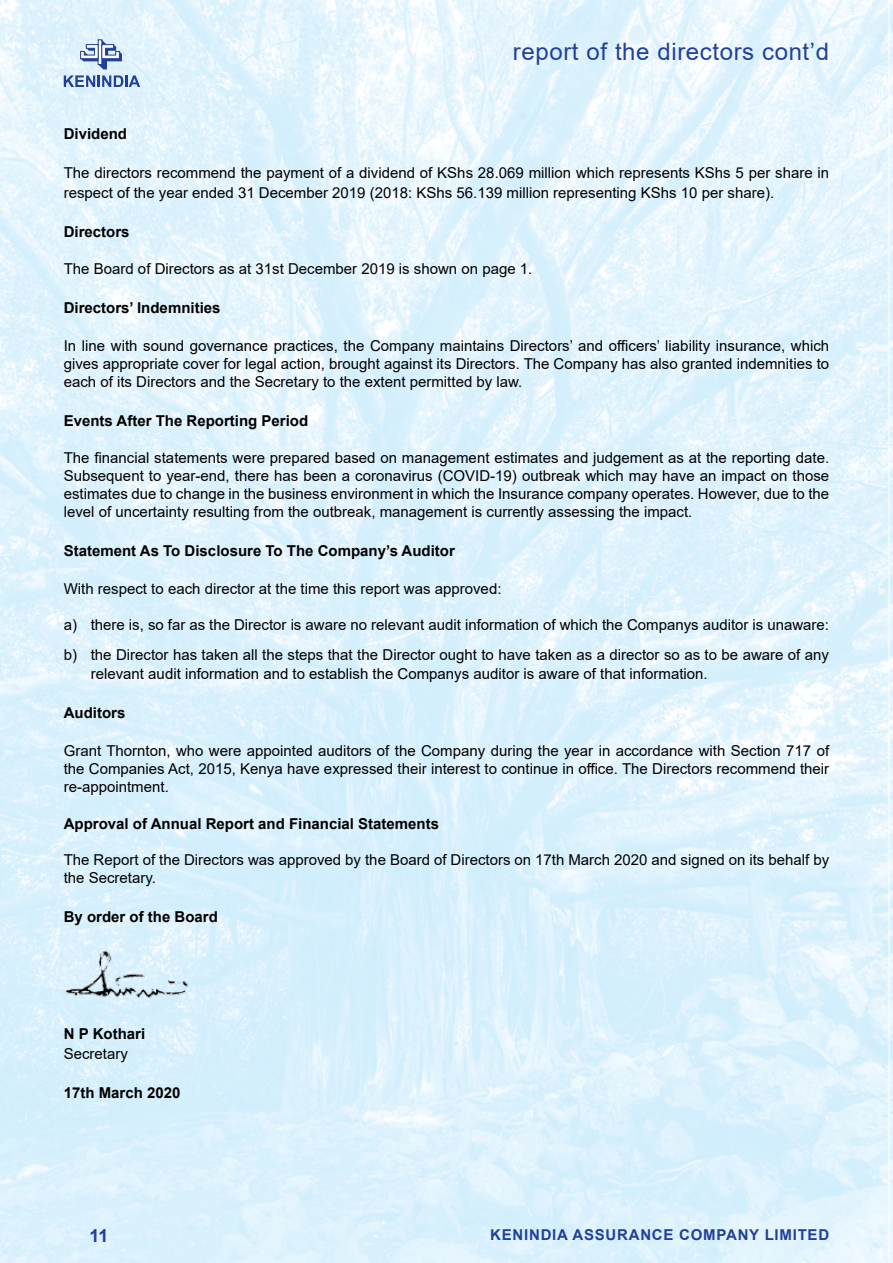
<style>
.page{position:relative;width:893px;height:1263px;background:#fff}
.page>*{position:absolute;margin:0;border:0;box-sizing:border-box;transform-origin:0 0}
.t1{font:24px "Arial";letter-spacing:.025em;color:#21409a}
.t2{font:700 18px "Arial";color:#21409a}
.t3{font:15px/18px "Arial";color:#000}
.t4{font:700 15px "Arial";color:#000}
.t5{font:700 15px "Arial";letter-spacing:.05em;color:#21409a}
</style>
<div class="page">
<img style="left:0;top:0;width:893px;height:1263px">
<svg style="left:80px;top:40px;width:42px;height:29px"></svg>
<svg style="left:64px;top:75px;width:76px;height:12px"></svg>
<img style="left:64px;top:948px;width:127px;height:52px">
<h1 class="t1" style="left:513px;top:35px;width:318px">report of the directors cont’d</h1>
<p class="t4" style="left:64px;top:123px;width:65px">Dividend</p>
<p class="t3" style="left:64px;top:163px;width:767px;line-height:19.5px">The directors recommend the payment of a dividend of KShs 28.069 million which represents KShs 5 per share in respect of the year ended 31 December 2019 (2018: KShs 56.139 million representing KShs 10 per share).</p>
<p class="t4" style="left:64px;top:221px;width:67px">Directors</p>
<p class="t3" style="left:64px;top:260px;width:470px">The Board of Directors as at 31st December 2019 is shown on page 1.</p>
<p class="t4" style="left:64px;top:297px;width:158px">Directors’ Indemnities</p>
<p class="t3" style="left:64px;top:336px;width:767px;text-align:justify">In line with sound governance practices, the Company maintains Directors’ and officers’ liability insurance, which gives appropriate cover for legal action, brought against its Directors. The Company has also granted indemnities to each of its Directors and the Secretary to the extent permitted by law.</p>
<p class="t4" style="left:64px;top:410px;width:246px">Events After The Reporting Period</p>
<p class="t3" style="left:64px;top:449px;width:767px;text-align:justify">The financial statements were prepared based on management estimates and judgement as at the reporting date.<br>Subsequent to year-end, there has been a coronavirus (COVID-19) outbreak which may have an impact on those estimates due to change in the business environment in which the Insurance company operates. However, due to the level of uncertainty resulting from the outbreak, management is currently assessing the impact.</p>
<p class="t4" style="left:64px;top:540px;width:393px">Statement As To Disclosure To The Company’s Auditor</p>
<p class="t3" style="left:64px;top:579px;width:439px">With respect to each director at the time this report was approved:</p>
<p class="t3" style="left:64px;top:609px;width:767px;line-height:30px">a) there is, so far as the Director is aware no relevant audit information of which the Companys auditor is unaware: b) the Director has taken all the steps that the Director ought to have taken as a director so as to be aware of any</p>
<p class="t3" style="left:91px;top:665px;width:618px">relevant audit information and to establish the Companys auditor is aware of that information.</p>
<p class="t4" style="left:64px;top:702px;width:63px">Auditors</p>
<p class="t3" style="left:64px;top:741px;width:767px;text-align:justify">Grant Thornton, who were appointed auditors of the Company during the year in accordance with Section 717 of the Companies Act, 2015, Kenya have expressed their interest to continue in office. The Directors recommend their re-appointment.</p>
<p class="t4" style="left:64px;top:813px;width:377px">Approval of Annual Report and Financial Statements</p>
<p class="t3" style="left:64px;top:851px;width:767px">The Report of the Directors was approved by the Board of Directors on 17th March 2020 and signed on its behalf by the Secretary.</p>
<p class="t4" style="left:64px;top:906px;width:156px">By order of the Board</p>
<p class="t4" style="left:64px;top:1023px;width:83px">N P Kothari</p>
<p class="t3" style="left:64px;top:1044px;width:66px">Secretary</p>
<p class="t4" style="left:64px;top:1082px;width:118px">17th March 2020</p>
<p class="t2" style="left:90px;top:1223px;width:21px">11</p>
<p class="t5" style="left:490px;top:1224px;width:340px">KENINDIA ASSURANCE COMPANY LIMITED</p>
</div>
